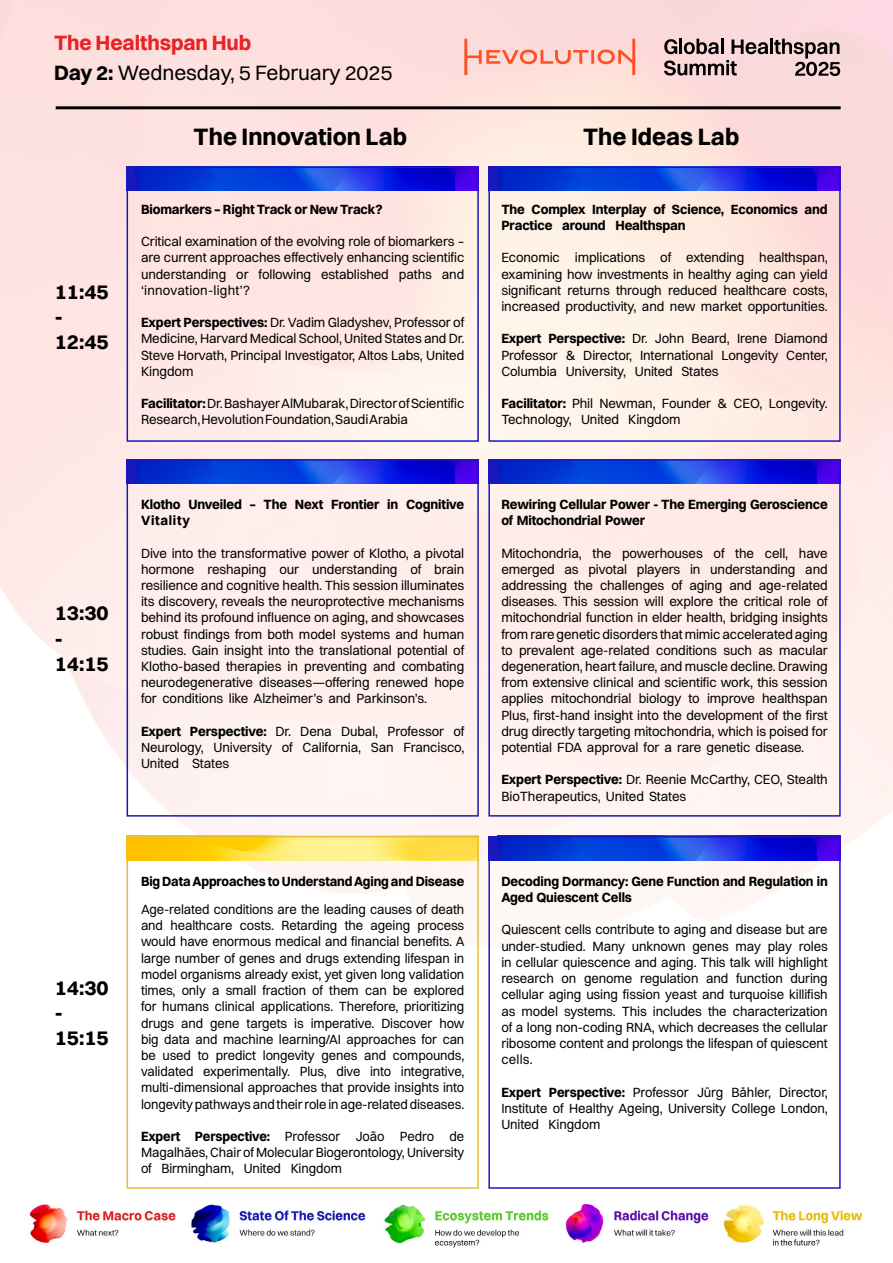
<style>
.page{position:relative;width:893px;height:1263px;background:#fff}
.page>*{position:absolute;margin:0;border:0;box-sizing:border-box;transform-origin:0 0}
.t1{font:700 24px "Switzer";color:#000}
.t2{font:21px/30px "Switzer";letter-spacing:-.005em;color:#000}
.t3{font:700 21px/25.2px "Switzer";color:#000}
.t4{font:13.5px/16.2px "Switzer";letter-spacing:-.01em;color:#000;text-align:justify}
.t5{font:13.5px/16.2px "Switzer";letter-spacing:-.01em;color:#000;text-align:justify;scale:.96 1}
.t6{font:700 13.5px/16.2px "Switzer";letter-spacing:-.01em;color:#000}
.t7{font:700 13.5px "Switzer";letter-spacing:-.01em;color:#000;scale:.96 1}
.s1{font-weight:700;color:#eb2225}
.s2{font-weight:700}
</style>
<div class="page">
<img style="left:0;top:0;width:893px;height:963px">
<svg style="left:464px;top:39px;width:171px;height:36px;background:#fdc4bb"></svg>
<svg style="left:664px;top:60px;width:73px;height:16px"></svg>
<hr style="left:770px;top:39px;width:3px;height:15px;background:#000">
<hr style="left:731px;top:39px;width:3px;height:15px;background:#000">
<hr style="left:741px;top:39px;width:3px;height:15px;background:#000">
<svg style="left:734px;top:42px;width:34px;height:12px"></svg>
<svg style="left:684px;top:39px;width:39px;height:15px"></svg>
<hr style="left:679px;top:39px;width:3px;height:15px;background:#000">
<svg style="left:664px;top:39px;width:13px;height:15px"></svg>
<svg style="left:774px;top:39px;width:66px;height:37px;background:#ab9595"></svg>
<img style="left:27px;top:1203px;width:836px;height:45px">
<hr style="left:56px;top:106px;width:785px;height:3px;background:#000">
<img style="left:130px;top:170px;width:346px;height:21px">
<img style="left:491px;top:170px;width:347px;height:21px">
<img style="left:130px;top:462px;width:346px;height:21px">
<img style="left:491px;top:462px;width:347px;height:21px">
<img style="left:491px;top:839px;width:347px;height:21px">
<div style="left:127px;top:167px;width:352px;height:275px;border:2px solid #1918bc"></div>
<div style="left:127px;top:459px;width:352px;height:358px;border:2px solid #1918bc"></div>
<div style="left:488px;top:459px;width:353px;height:358px;border:2px solid #1918bc"></div>
<div style="left:488px;top:836px;width:353px;height:353px;border:2px solid #1918bc"></div>
<div style="left:488px;top:167px;width:353px;height:275px;border:2px solid #1918bc"></div>
<img style="left:130px;top:839px;width:346px;height:21px">
<div style="left:127px;top:836px;width:352px;height:353px;border:2px solid #e7bd40"></div>
<h2 class="t2" style="left:54px;top:28px;width:340px"><span class="s1">The Healthspan Hub<br></span><span class="s2">Day 2:</span> Wednesday, 5 February 2025</h2>
<h2 class="t3" style="left:55px;top:278px;width:55px">11:45 -<br>12:45</h2>
<h2 class="t3" style="left:55px;top:600px;width:55px">13:30 -<br>14:15</h2>
<h2 class="t3" style="left:55px;top:975px;width:55px">14:30 -<br>15:15</h2>
<h1 class="t1" style="left:194px;top:122px;width:215px">The Innovation Lab</h1>
<h1 class="t1" style="left:583px;top:122px;width:158px">The Ideas Lab</h1>
<p class="t6" style="left:141px;top:201px;width:243px">Biomarkers – Right Track or New Track?</p>
<p class="t4" style="left:141px;top:233px;width:325px">Critical examination of the evolving role of biomarkers – are current approaches effectively enhancing scientific understanding or following established paths and ‘innovation-light’?</p>
<p class="t4" style="left:141px;top:314px;width:325px"><span class="s2">Expert Perspectives:</span> Dr. Vadim Gladyshev, Professor of Medicine, Harvard Medical School, United States and Dr.<br>Steve Horvath, Principal Investigator, Altos Labs, United Kingdom</p>
<p class="t4" style="left:141px;top:395px;width:325px"><span class="s2">Facilitator:</span> Dr. Bashayer AlMubarak, Director of Scientific<br>Research, Hevolution Foundation, Saudi Arabia</p>
<p class="t6" style="left:141px;top:496px;width:325px">Klotho Unveiled – The Next Frontier in Cognitive<br>Vitality</p>
<p class="t4" style="left:141px;top:545px;width:325px">Dive into the transformative power of Klotho, a pivotal hormone reshaping our understanding of brain resilience and cognitive health. This session illuminates its discovery, reveals the neuroprotective mechanisms behind its profound influence on aging, and showcases robust findings from both model systems and human studies. Gain insight into the translational potential of Klotho-based therapies in preventing and combating neurodegenerative diseases—offering renewed hope for conditions like Alzheimer’s and Parkinson’s.</p>
<p class="t4" style="left:141px;top:723px;width:325px"><span class="s2">Expert Perspective:</span> Dr. Dena Dubal, Professor of Neurology, University of California, San Francisco, United States</p>
<p class="t7" style="left:141px;top:873px;width:338px">Big Data Approaches to Understand Aging and Disease</p>
<p class="t5" style="left:141px;top:901px;width:339px">Age-related conditions are the leading causes of death and healthcare costs. Retarding the ageing process would have enormous medical and financial benefits. A large number of genes and drugs extending lifespan in model organisms already exist, yet given long validation times, only a small fraction of them can be explored for humans clinical applications. Therefore, prioritizing drugs and gene targets is imperative. Discover how big data and machine learning/AI approaches for can be used to predict longevity genes and compounds, validated experimentally. Plus, dive into integrative, multi-dimensional approaches that provide insights into longevity pathways and their role in age-related diseases.</p>
<p class="t5" style="left:141px;top:1128px;width:338px"><span class="s2">Expert Perspective:</span> Professor João Pedro de Magalhães, Chair of Molecular Biogerontology, University of Birmingham, United Kingdom</p>
<p class="t6" style="left:501px;top:201px;width:328px">The Complex Interplay of Science, Economics and<br>Practice around Healthspan</p>
<p class="t4" style="left:501px;top:249px;width:328px">Economic implications of extending healthspan, examining how investments in healthy aging can yield significant returns through reduced healthcare costs, increased productivity, and new market opportunities.</p>
<p class="t4" style="left:501px;top:330px;width:328px"><span class="s2">Expert Perspective:</span> Dr. John Beard, Irene Diamond Professor &amp; Director, International Longevity Center, Columbia University, United States</p>
<p class="t4" style="left:501px;top:395px;width:328px"><span class="s2">Facilitator:</span> Phil Newman, Founder &amp; CEO, Longevity.<br>Technology, United Kingdom</p>
<p class="t6" style="left:501px;top:496px;width:328px">Rewiring Cellular Power - The Emerging Geroscience of Mitochondrial Power</p>
<p class="t4" style="left:501px;top:545px;width:328px">Mitochondria, the powerhouses of the cell, have emerged as pivotal players in understanding and addressing the challenges of aging and age-related diseases. This session will explore the critical role of mitochondrial function in elder health, bridging insights from rare genetic disorders that mimic accelerated aging to prevalent age-related conditions such as macular degeneration, heart failure, and muscle decline. Drawing from extensive clinical and scientific work, this session applies mitochondrial biology to improve healthspan Plus, first-hand insight into the development of the first drug directly targeting mitochondria, which is poised for potential FDA approval for a rare genetic disease.</p>
<p class="t4" style="left:501px;top:771px;width:328px"><span class="s2">Expert Perspective:</span> Dr. Reenie McCarthy, CEO, Stealth<br>BioTherapeutics, United States</p>
<p class="t6" style="left:501px;top:873px;width:328px">Decoding Dormancy: Gene Function and Regulation in<br>Aged Quiescent Cells</p>
<p class="t4" style="left:501px;top:921px;width:328px">Quiescent cells contribute to aging and disease but are under-studied. Many unknown genes may play roles in cellular quiescence and aging. This talk will highlight research on genome regulation and function during cellular aging using fission yeast and turquoise killifish as model systems. This includes the characterization of a long non-coding RNA, which decreases the cellular ribosome content and prolongs the lifespan of quiescent cells.</p>
<p class="t4" style="left:501px;top:1083px;width:328px"><span class="s2">Expert Perspective:</span> Professor Jürg Bähler, Director, Institute of Healthy Ageing, University College London, United Kingdom</p>
</div>
